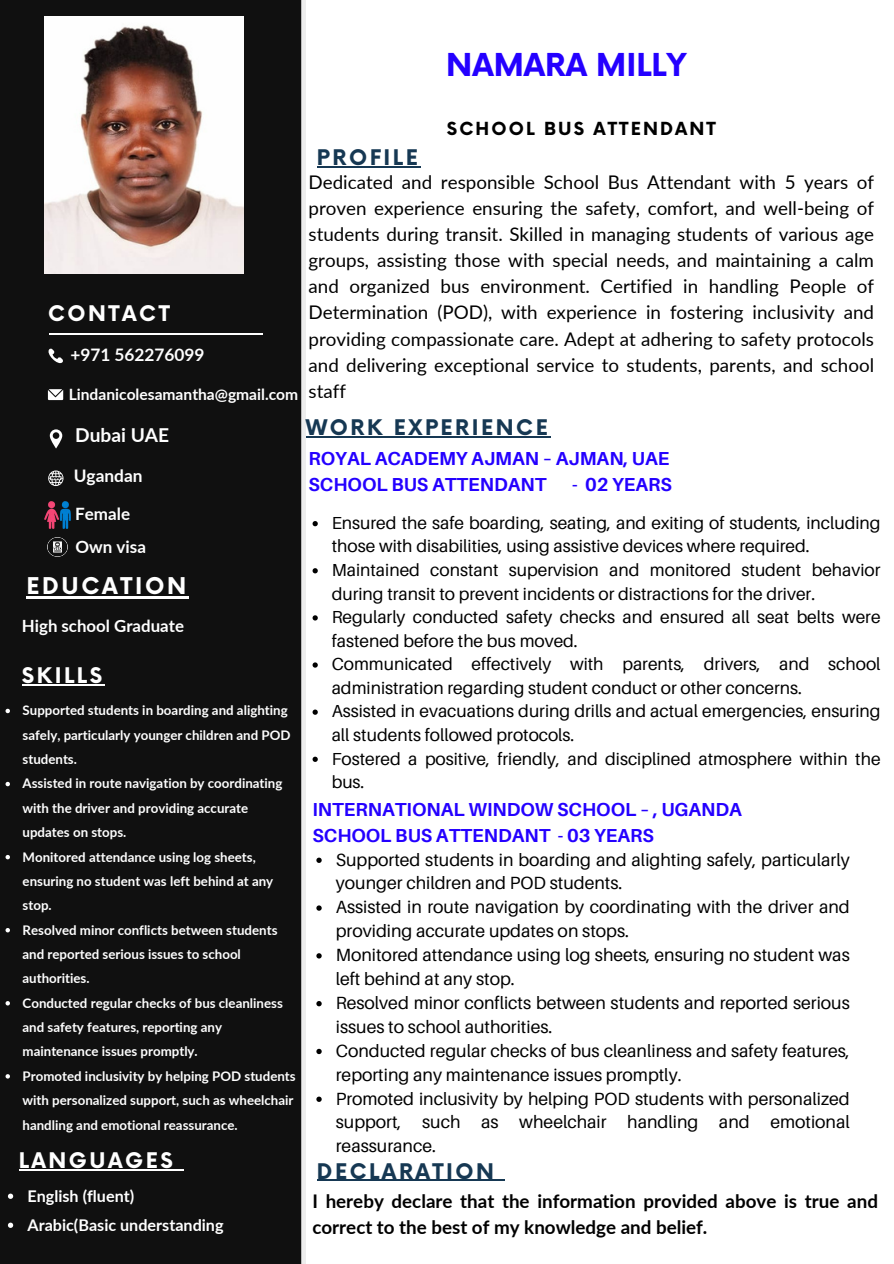
<style>
.page{position:relative;width:894px;height:1264px;background:#fff}
.page>*{position:absolute;margin:0;border:0;box-sizing:border-box;transform-origin:0 0}
.t1{font:700 30.75px "Now";color:#2400ff}
.t2{font:700 22.5px "Now";letter-spacing:.12em;color:#fff}
.t3{font:700 21px "Now";letter-spacing:.12em;color:#163853}
.t4{font:700 21px "Now";letter-spacing:.12em;color:#fff}
.t5{font:700 19.2px "Lato";color:#fff}
.t6{font:18.75px/26.1px "Lato";color:#000;text-align:justify}
.t7{font:700 18.75px/25.5px "Aileron";color:#2400ff}
.t8{font:700 18.75px/25.8px "Lato";color:#000}
.t9{font:17.7px/23.9px "Aileron";color:#000}
.t10{font:700 17.55px "Now";letter-spacing:.12em;color:#000}
.t11{font:17.4px/23.5px "Aileron";color:#000}
.t12{font:700 17.25px "Lato";color:#fff}
.t13{font:700 16.95px "Lato";color:#fff}
.t14{font:700 16.8px "Lato";color:#fff}
.t15{font:700 16.2px "Lato";color:#fff}
.t16{font:700 15.6px "Lato";color:#fff}
.t17{font:700 13.35px/24.3px "Lato";color:#fff}
</style>
<div class="page">
<div style="left:0;top:0;width:305px;height:1263px;background:#101010"></div>
<svg style="left:48px;top:348px;width:15px;height:16px"></svg>
<svg style="left:48px;top:389px;width:15px;height:11px"></svg>
<svg style="left:50px;top:429px;width:12px;height:19px"></svg>
<hr style="left:49px;top:333px;width:214px;height:1px;background:#fff">
<svg style="left:48px;top:470px;width:15px;height:16px"></svg>
<img style="left:44px;top:501px;width:26px;height:27px">
<img style="left:48px;top:537px;width:19px;height:20px">
<img style="left:44px;top:17px;width:200px;height:256px">
<hr style="left:26px;top:596px;width:163px;height:2px;background:#fff">
<hr style="left:22px;top:684px;width:83px;height:1px;background:#fff">
<hr style="left:305px;top:436px;width:245px;height:1px;background:#163853">
<hr style="left:317px;top:166px;width:103px;height:1px;background:#163853">
<hr style="left:317px;top:1179px;width:179px;height:1px;background:#163853">
<hr style="left:19px;top:1168px;width:156px;height:2px;background:#fff">
<svg style="left:175px;top:1168px;width:9px;height:2px"></svg>
<svg style="left:8px;top:1193px;width:5px;height:5px"></svg>
<svg style="left:8px;top:1222px;width:5px;height:5px"></svg>
<svg style="left:312px;top:521px;width:6px;height:5px"></svg>
<svg style="left:312px;top:568px;width:6px;height:5px"></svg>
<svg style="left:312px;top:615px;width:6px;height:5px"></svg>
<svg style="left:312px;top:662px;width:6px;height:5px"></svg>
<svg style="left:312px;top:709px;width:6px;height:5px"></svg>
<svg style="left:312px;top:756px;width:6px;height:6px"></svg>
<svg style="left:316px;top:857px;width:5px;height:6px"></svg>
<svg style="left:316px;top:905px;width:5px;height:5px"></svg>
<svg style="left:316px;top:953px;width:5px;height:5px"></svg>
<svg style="left:316px;top:1001px;width:5px;height:5px"></svg>
<svg style="left:316px;top:1048px;width:5px;height:6px"></svg>
<svg style="left:316px;top:1096px;width:5px;height:5px"></svg>
<svg style="left:6px;top:708px;width:4px;height:5px"></svg>
<svg style="left:6px;top:781px;width:4px;height:5px"></svg>
<svg style="left:6px;top:855px;width:4px;height:4px"></svg>
<svg style="left:6px;top:928px;width:4px;height:4px"></svg>
<svg style="left:6px;top:1001px;width:4px;height:4px"></svg>
<svg style="left:6px;top:1074px;width:4px;height:4px"></svg>
<h2 class="t1" style="left:446px;top:48px;width:242px">NAMARA MILLY</h2>
<p class="t3" style="left:317px;top:146px;width:102px">PROFILE</p>
<h6 class="t10" style="left:446px;top:119px;width:270px">SCHOOL BUS ATTENDANT</h6>
<p class="t6" style="left:308px;top:169px;width:567px">Dedicated and responsible School Bus Attendant with 5 years of proven experience ensuring the safety, comfort, and well-being of students during transit. Skilled in managing students of various age groups, assisting those with special needs, and maintaining a calm and organized bus environment. Certified in handling People of Determination (POD), with experience in fostering inclusivity and providing compassionate care. Adept at adhering to safety protocols and delivering exceptional service to students, parents, and school staff</p>
<p class="t4" style="left:48px;top:302px;width:123px">CONTACT</p>
<h4 class="t12" style="left:70px;top:344px;width:136px">+971 562276099</h4>
<p class="t16" style="left:69px;top:385px;width:231px">Lindanicolesamantha@gmail.com</p>
<p class="t5" style="left:75px;top:423px;width:95px">Dubai UAE</p>
<p class="t12" style="left:74px;top:465px;width:70px">Ugandan</p>
<h6 class="t3" style="left:305px;top:416px;width:243px">WORK EXPERIENCE</h6>
<h2 class="t7" style="left:308px;top:445px;width:362px">ROYAL ACADEMY AJMAN – AJMAN, UAE<br>SCHOOL BUS ATTENDANT</h2>
<h2 class="t7" style="left:572px;top:471px;width:101px">- 02 YEARS</h2>
<p class="t11" style="left:331px;top:510px;width:550px">Ensured the safe boarding, seating, and exiting of students, including those with disabilities, using assistive devices where required.</p>
<p class="t11" style="left:331px;top:558px;width:550px">Maintained constant supervision and monitored student behavior during transit to prevent incidents or distractions for the driver.</p>
<h1 class="t11" style="left:331px;top:605px;width:550px">Regularly conducted safety checks and ensured all seat belts were fastened before the bus moved.</h1>
<h3 class="t11" style="left:331px;top:652px;width:550px">Communicated effectively with parents, drivers, and school administration regarding student conduct or other concerns.</h3>
<h2 class="t11" style="left:331px;top:699px;width:550px">Assisted in evacuations during drills and actual emergencies, ensuring all students followed protocols.</h2>
<h5 class="t11" style="left:331px;top:746px;width:550px">Fostered a positive, friendly, and disciplined atmosphere within the bus.</h5>
<h6 class="t7" style="left:312px;top:796px;width:431px">INTERNATIONAL WINDOW SCHOOL – , UGANDA<br>SCHOOL BUS ATTENDANT - 03 YEARS</h6>
<h2 class="t9" style="left:336px;top:847px;width:515px">Supported students in boarding and alighting safely, particularly younger children and POD students.</h2>
<h4 class="t9" style="left:336px;top:894px;width:515px">Assisted in route navigation by coordinating with the driver and providing accurate updates on stops.</h4>
<h3 class="t9" style="left:336px;top:942px;width:515px">Monitored attendance using log sheets, ensuring no student was left behind at any stop.</h3>
<p class="t9" style="left:336px;top:990px;width:515px">Resolved minor conflicts between students and reported serious issues to school authorities.</p>
<p class="t9" style="left:336px;top:1038px;width:515px">Conducted regular checks of bus cleanliness and safety features, reporting any maintenance issues promptly.</p>
<p class="t9" style="left:336px;top:1086px;width:515px;text-align:justify">Promoted inclusivity by helping POD students with personalized support, such as wheelchair handling and emotional reassurance.</p>
<h2 class="t13" style="left:75px;top:503px;width:56px">Female</h2>
<h2 class="t13" style="left:75px;top:536px;width:72px">Own visa</h2>
<p class="t2" style="left:26px;top:573px;width:161px">EDUCATION</p>
<p class="t14" style="left:22px;top:615px;width:163px">High school Graduate</p>
<h4 class="t4" style="left:22px;top:664px;width:82px">SKILLS</h4>
<p class="t17" style="left:23px;top:698px;width:269px">Supported students in boarding and alighting safely, particularly younger children and POD students.</p>
<p class="t17" style="left:23px;top:771px;width:261px">Assisted in route navigation by coordinating with the driver and providing accurate updates on stops.</p>
<p class="t17" style="left:23px;top:844px;width:252px">Monitored attendance using log sheets, ensuring no student was left behind at any stop.</p>
<h6 class="t17" style="left:23px;top:917px;width:256px">Resolved minor conflicts between students and reported serious issues to school authorities.</h6>
<h3 class="t17" style="left:23px;top:990px;width:262px">Conducted regular checks of bus cleanliness and safety features, reporting any maintenance issues promptly.</h3>
<p class="t17" style="left:23px;top:1063px;width:274px">Promoted inclusivity by helping POD students with personalized support, such as wheelchair handling and emotional reassurance.</p>
<p class="t4" style="left:19px;top:1148px;width:156px">LANGUAGES</p>
<p class="t15" style="left:27px;top:1185px;width:108px">English (fluent)</p>
<p class="t15" style="left:27px;top:1214px;width:197px">Arabic(Basic understanding</p>
<p class="t3" style="left:317px;top:1159px;width:178px">DECLARATION</p>
<p class="t8" style="left:312px;top:1188px;width:567px">I hereby declare that the information provided above is true and correct to the best of my knowledge and belief.</p>
</div>
